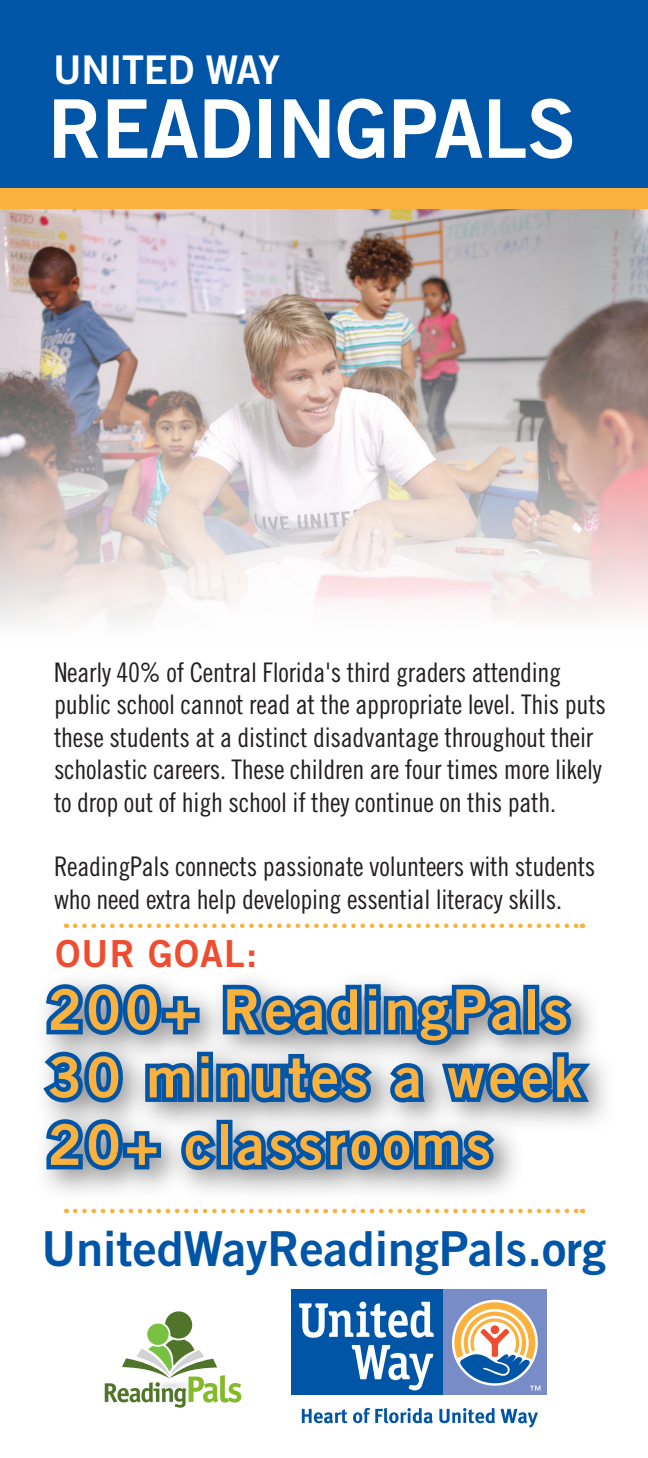
<style>
.page{position:relative;width:648px;height:1458px;background:#fff}
.page>*{position:absolute;margin:0;border:0;box-sizing:border-box;transform-origin:0 0}
.t1{font:81px "Trade Gothic Bold Two";letter-spacing:-.01em;color:#fff}
.t2{font:56.25px "Trade Gothic Bold Two";letter-spacing:.075em;color:#fbb13d}
.t3{font:48.15px "Trade Gothic Bold Two";color:#0155a7}
.t4{font:39.6px "Trade Gothic Bold Two";letter-spacing:-.01em;color:#fff}
.t5{font:37.35px "Trade Gothic Bold Two";letter-spacing:.03em;color:#ef4d30}
.t6{font:27px/32.4px "Trade Gothic Cond Eighteen";letter-spacing:-.01em;color:#231f20}
</style>
<div class="page">
<div style="left:0;top:179px;width:648px;height:31px;background:#fbb13d"></div>
<div style="left:0;top:0;width:648px;height:188px;background:#0155a7"></div>
<div style="left:32px;top:970px;width:587px;height:232px;background:#231f20;opacity:.51"></div>
<svg style="left:36px;top:980px;width:564px;height:200px"></svg>
<svg style="left:53px;top:923px;width:530px;height:49px"></svg>
<svg style="left:105px;top:1311px;width:136px;height:97px"></svg>
<div style="left:289px;top:1288px;width:260px;height:112px;background:linear-gradient(to bottom,#fff,#fff)"></div>
<div style="left:443px;top:1290px;width:104px;height:107px;background:#788dc7"></div>
<div style="left:291px;top:1290px;width:152px;height:107px;background:#0155a7"></div>
<svg style="left:454px;top:1302px;width:86px;height:89px"></svg>
<svg style="left:352px;top:1345px;width:81px;height:45px"></svg>
<svg style="left:299px;top:1302px;width:135px;height:36px"></svg>
<div style="left:289px;top:1395px;width:260px;height:40px;background:#fff"></div>
<svg style="left:302px;top:1409px;width:45px;height:14px"></svg>
<svg style="left:353px;top:1408px;width:80px;height:15px"></svg>
<svg style="left:439px;top:1408px;width:56px;height:15px"></svg>
<svg style="left:501px;top:1409px;width:37px;height:19px"></svg>
<svg style="left:75px;top:1209px;width:508px;height:4px"></svg>
<img style="left:0;top:210px;width:648px;height:414px">
<p class="t4" style="left:53px;top:45px;width:228px">UNITED WAY</p>
<p class="t1" style="left:48px;top:79px;width:530px">READINGPALS</p>
<p class="t6" style="left:54px;top:656px;width:554px">Nearly 40% of Central Florida's third graders attending public school cannot read at the appropriate level. This puts these students at a distinct disadvantage throughout their scholastic careers. These children are four times more likely to drop out of high school if they continue on this path.</p>
<p class="t6" style="left:54px;top:850px;width:543px">ReadingPals connects passionate volunteers with students who need extra help developing essential literacy skills.</p>
<p class="t5" style="left:56px;top:931px;width:203px">OUR GOAL:</p>
<p class="t2" style="left:48px;top:975px;width:522px">200+ ReadingPals</p>
<p class="t2" style="left:48px;top:1042px;width:535px">30 minutes a week</p>
<p class="t2" style="left:48px;top:1110px;width:445px">20+ classrooms</p>
<p class="t3" style="left:42px;top:1219px;width:566px">UnitedWayReadingPals.org</p>
</div>
